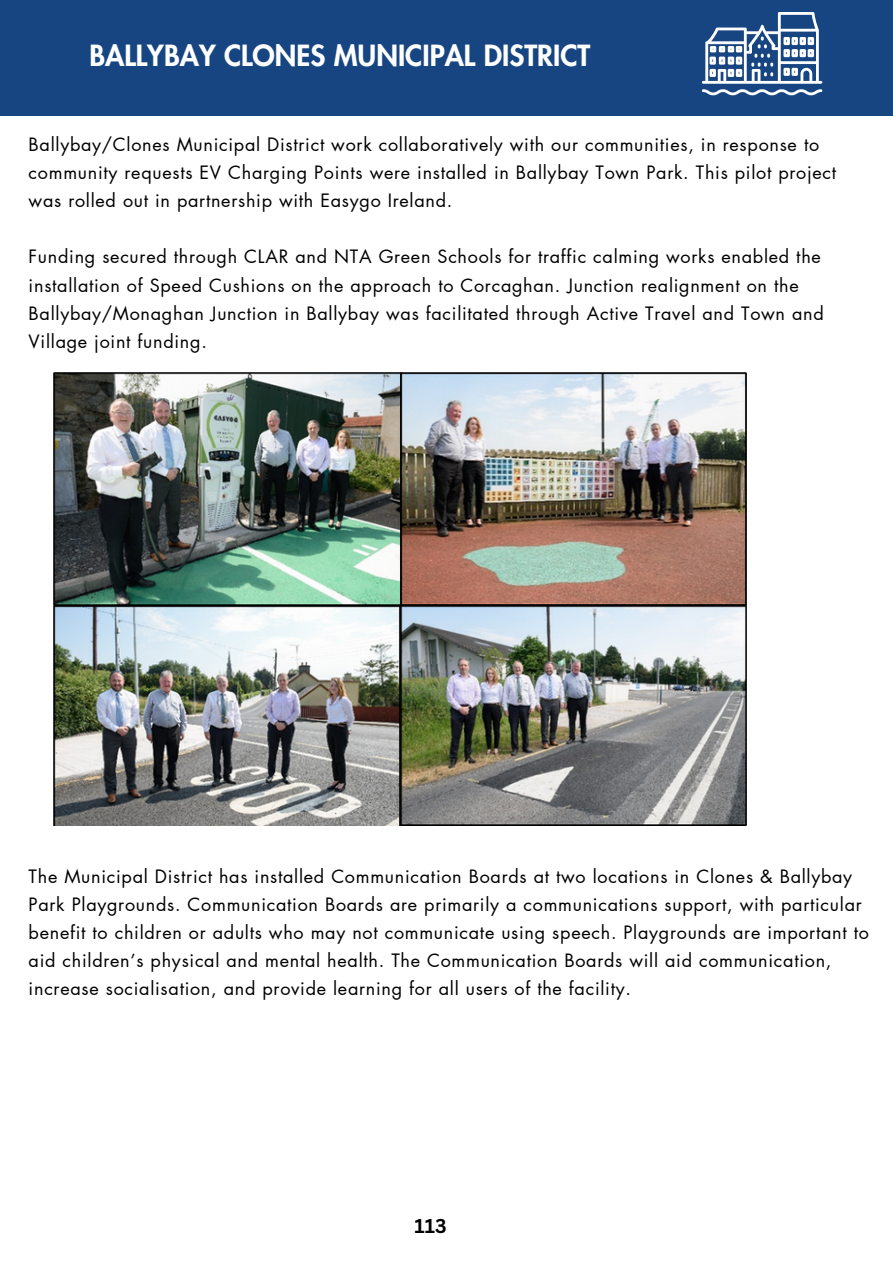
<style>
.page{position:relative;width:893px;height:1264px;background:#fff}
.page>*{position:absolute;margin:0;border:0;box-sizing:border-box;transform-origin:0 0}
.t1{font:800 28.5px "Futura LT Pro";color:#fff}
.t2{font:700 19.5px "Canva Sans";color:#000}
.t3{font:18px/28.2px "Futura LT Pro";letter-spacing:.04em;color:#000}
</style>
<div class="page">
<div style="left:0;top:0;width:892px;height:116px;background:#174582"></div>
<svg style="left:702px;top:12px;width:120px;height:83px"></svg>
<img style="left:54px;top:372px;width:346px;height:233px">
<img style="left:400px;top:372px;width:347px;height:233px">
<img style="left:54px;top:605px;width:693px;height:220px">
<h1 class="t1" style="left:89px;top:43px;width:502px">BALLYBAY CLONES MUNICIPAL DISTRICT</h1>
<p class="t3" style="left:29px;top:131px;width:809px">Ballybay/Clones Municipal District work collaboratively with our communities, in response to community requests EV Charging Points were installed in Ballybay Town Park. This pilot project was rolled out in partnership with Easygo Ireland.</p>
<p class="t3" style="left:29px;top:243px;width:796px">Funding secured through CLAR and NTA Green Schools for traffic calming works enabled the installation of Speed Cushions on the approach to Corcaghan. Junction realignment on the Ballybay/Monaghan Junction in Ballybay was facilitated through Active Travel and Town and Village joint funding.</p>
<p class="t3" style="left:29px;top:862px;width:841px">The Municipal District has installed Communication Boards at two locations in Clones &amp; Ballybay Park Playgrounds. Communication Boards are primarily a communications support, with particular benefit to children or adults who may not communicate using speech. Playgrounds are important to aid children’s physical and mental health. The Communication Boards will aid communication, increase socialisation, and provide learning for all users of the facility.</p>
<p class="t2" style="left:414px;top:1212px;width:34px">113</p>
</div>
